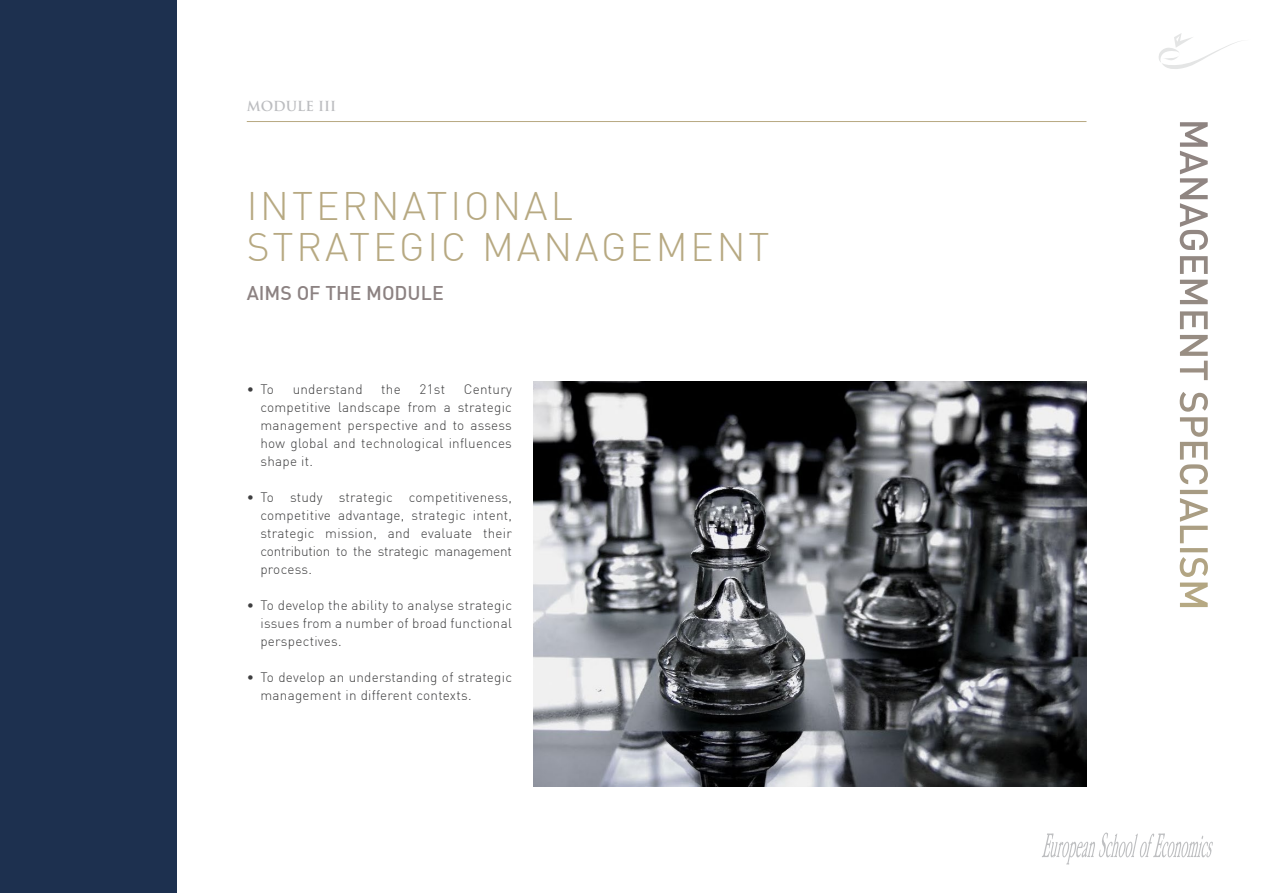
<style>
.page{position:relative;width:1263px;height:893px;background:#fff}
.page>*{position:absolute;margin:0;border:0;box-sizing:border-box;transform-origin:0 0}
.t1{font:300 39px "DIN";letter-spacing:.075em;color:#b7a982}
.t2{font:500 19.5px "DIN";color:#8c8282}
.t3{font:300 13.5px/18px "DIN";letter-spacing:.02em;color:#3e3e3f;text-align:justify}
.t4{font:700 13.5px "Trajan Pro";color:#bcbdc0}
</style>
<div class="page">
<svg style="left:1159px;top:33px;width:81px;height:36px"></svg>
<div style="left:0;top:0;width:176px;height:893px;background:#1d304f"></div>
<svg style="left:1042px;top:832px;width:171px;height:32px"></svg>
<svg style="left:1180px;top:122px;width:28px;height:358px"></svg>
<hr style="left:247px;top:121px;width:839px;height:1px;background:#b7a982">
<img style="left:533px;top:381px;width:553px;height:406px">
<p class="t4" style="left:247px;top:97px;width:91px">MODULE III</p>
<p class="t1" style="left:247px;top:182px;width:328px">INTERNATIONAL</p>
<p class="t1" style="left:247px;top:223px;width:524px">STRATEGIC MANAGEMENT</p>
<p class="t2" style="left:247px;top:280px;width:199px">AIMS OF THE MODULE</p>
<p class="t3" style="left:247px;top:380px;width:29px">• To</p>
<p class="t3" style="left:293px;top:380px;width:71px">understand</p>
<p class="t3" style="left:381px;top:380px;width:21px">the</p>
<p class="t3" style="left:419px;top:380px;width:27px">21st</p>
<p class="t3" style="left:260px;top:380px;width:253px;text-indent:203px">Century competitive landscape from a strategic management perspective and to assess how global and technological influences shape it.</p>
<p class="t3" style="left:260px;top:488px;width:253px;text-indent:-14px">• To study strategic competitiveness, competitive advantage, strategic intent, strategic mission, and evaluate their contribution to the strategic management process.</p>
<p class="t3" style="left:260px;top:596px;width:253px;text-indent:-14px">• To develop the ability to analyse strategic issues from a number of broad functional perspectives.</p>
<p class="t3" style="left:260px;top:668px;width:253px;text-indent:-14px">• To develop an understanding of strategic management in different contexts.</p>
</div>
